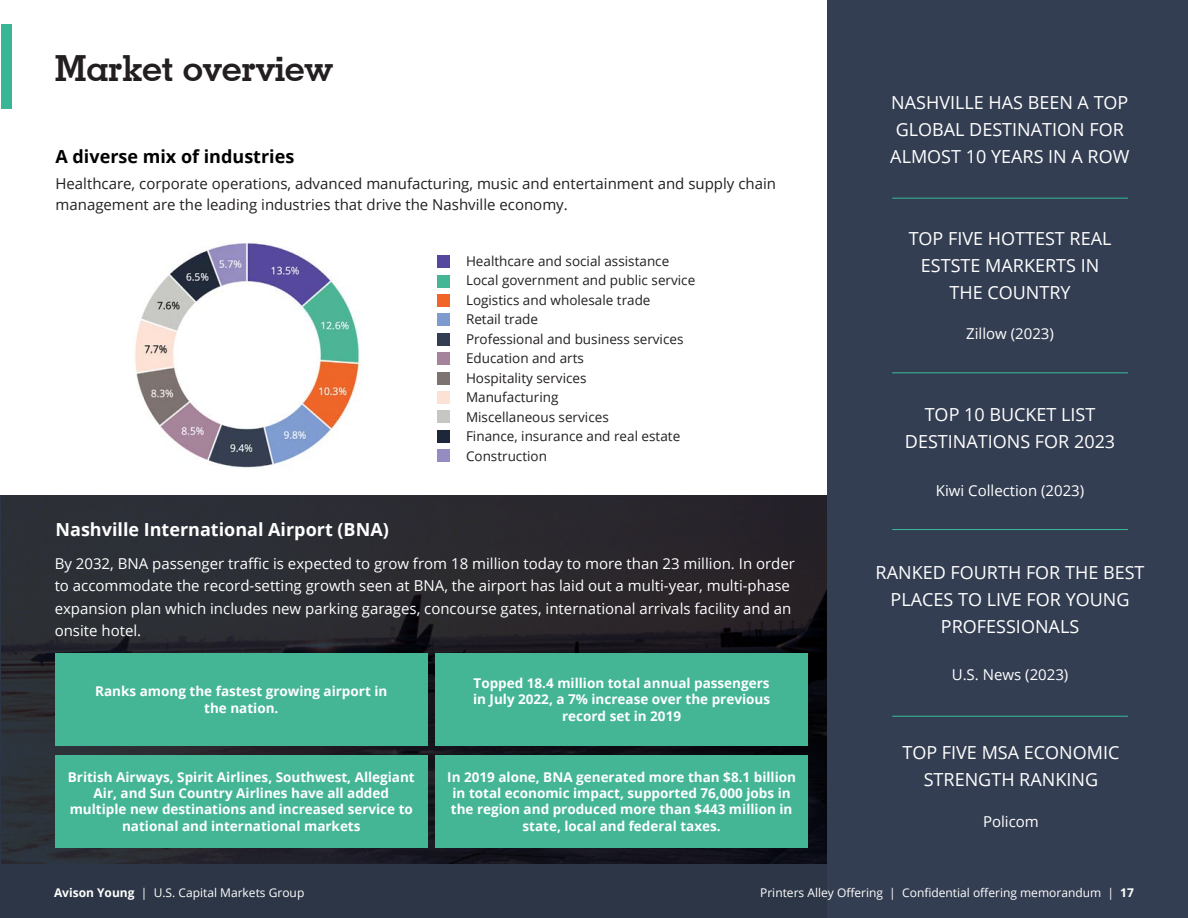
<style>
.page{position:relative;width:1188px;height:918px;background:#fff}
.page>*{position:absolute;margin:0;border:0;box-sizing:border-box;transform-origin:0 0}
.t1{font:700 36px "Geometric Slab 703 BT";letter-spacing:-.01em;color:#231f20}
.t2{font:18px/27px "Open Sans";color:#fff;text-align:center}
.H3_-_Paragraph_Heade{font:700 18px "Open Sans";color:#fff}
.H3_-_Paragraph_Heade-2{font:700 18px "Open Sans";color:#000}
.t3{font:15px/22.4px "Open Sans";color:#fff}
.t4{font:15px/21px "Open Sans";color:#231f20}
.t5{font:700 13.5px/16.2px "Open Sans";color:#fff;text-align:center}
.t6{font:13.5px "Open Sans";color:#231f20}
.t7{font:12px "Open Sans";color:#fff}
.s1{font-weight:700}
</style>
<div class="page">
<div style="left:1px;top:25px;width:11px;height:84px;background:#39b695"></div>
<svg style="left:0;top:495px;width:827px;height:423px;background:#272a32"></svg>
<div style="left:827px;top:0;width:361px;height:918px;background:#343e52"></div>
<div style="left:55px;top:755px;width:373px;height:92px;background:#44b696"></div>
<img style="left:135px;top:242px;width:225px;height:226px">
<div style="left:437px;top:256px;width:13px;height:12px;background:#54479d"></div>
<div style="left:437px;top:275px;width:13px;height:12px;background:#44b696"></div>
<div style="left:437px;top:294px;width:13px;height:13px;background:#f06427"></div>
<div style="left:437px;top:314px;width:13px;height:12px;background:#7e9bd0"></div>
<div style="left:437px;top:333px;width:13px;height:12px;background:#343e52"></div>
<div style="left:437px;top:353px;width:13px;height:12px;background:#a5849b"></div>
<div style="left:437px;top:372px;width:13px;height:12px;background:#7d7370"></div>
<div style="left:437px;top:391px;width:13px;height:13px;background:#fce2d4"></div>
<div style="left:437px;top:411px;width:13px;height:12px;background:#c6c7c3"></div>
<div style="left:437px;top:430px;width:13px;height:12px;background:#1e2739"></div>
<div style="left:437px;top:450px;width:13px;height:12px;background:#958dc2"></div>
<div style="left:55px;top:653px;width:373px;height:92px;background:#44b696"></div>
<div style="left:435px;top:653px;width:373px;height:92px;background:#44b696"></div>
<div style="left:435px;top:755px;width:373px;height:92px;background:#44b696"></div>
<hr style="left:892px;top:529px;width:236px;height:1px;background:#39b695">
<hr style="left:892px;top:716px;width:236px;height:1px;background:#39b695">
<hr style="left:892px;top:372px;width:236px;height:1px;background:#39b695">
<hr style="left:892px;top:198px;width:236px;height:1px;background:#39b695">
<p class="t1" style="left:55px;top:46px;width:280px">Market overview</p>
<p class="H3_-_Paragraph_Heade-2" style="left:56px;top:143px;width:240px">A diverse mix of industries</p>
<p class="t4" style="left:56px;top:173px;width:722px">Healthcare, corporate operations, advanced manufacturing, music and entertainment and supply chain management are the leading industries that drive the Nashville economy.</p>
<p class="H3_-_Paragraph_Heade" style="left:56px;top:517px;width:335px">Nashville International Airport (BNA)</p>
<p class="t6" style="left:466px;top:252px;width:205px">Healthcare and social assistance</p>
<p class="t6" style="left:466px;top:271px;width:231px">Local government and public service</p>
<p class="t6" style="left:466px;top:291px;width:186px">Logistics and wholesale trade</p>
<p class="t6" style="left:466px;top:310px;width:74px">Retail trade</p>
<p class="t6" style="left:466px;top:330px;width:219px">Professional and business services</p>
<p class="t6" style="left:466px;top:349px;width:119px">Education and arts</p>
<p class="t6" style="left:466px;top:369px;width:122px">Hospitality services</p>
<p class="t6" style="left:466px;top:388px;width:94px">Manufacturing</p>
<p class="t6" style="left:466px;top:408px;width:144px">Miscellaneous services</p>
<p class="t6" style="left:466px;top:427px;width:216px">Finance, insurance and real estate</p>
<p class="t6" style="left:466px;top:447px;width:83px">Construction</p>
<p class="t3" style="left:55px;top:552px;width:742px">By 2032, BNA passenger traffic is expected to grow from 18 million today to more than 23 million. In order to accommodate the record-setting growth seen at BNA, the airport has laid out a multi-year, multi-phase expansion plan which includes new parking garages, concourse gates, international arrivals facility and an onsite hotel.</p>
<p class="t5" style="left:95px;top:683px;width:294px">Ranks among the fastest growing airport in the nation.</p>
<p class="t5" style="left:473px;top:675px;width:299px">Topped 18.4 million total annual passengers in July 2022, a 7% increase over the previous record set in 2019</p>
<p class="t5" style="left:68px;top:769px;width:349px">British Airways, Spirit Airlines, Southwest, Allegiant Air, and Sun Country Airlines have all added multiple new destinations and increased service to national and international markets</p>
<p class="t5" style="left:447px;top:769px;width:350px">In 2019 alone, BNA generated more than $8.1 billion in total economic impact, supported 76,000 jobs in the region and produced more than $443 million in state, local and federal taxes.</p>
<p class="t2" style="left:890px;top:88px;width:241px">NASHVILLE HAS BEEN A TOP<br>GLOBAL DESTINATION FOR<br>ALMOST 10 YEARS IN A ROW</p>
<p class="t2" style="left:909px;top:225px;width:204px">TOP FIVE HOTTEST REAL<br>ESTSTE MARKERTS IN</p>
<p class="t2" style="left:950px;top:279px;width:123px">THE COUNTRY</p>
<p class="t3" style="left:966px;top:322px;width:89px">Zillow (2023)</p>
<p class="t2" style="left:925px;top:400px;width:172px">TOP 10 BUCKET LIST</p>
<p class="t2" style="left:905px;top:427px;width:212px">DESTINATIONS FOR 2023</p>
<p class="t3" style="left:936px;top:479px;width:150px">Kiwi Collection (2023)</p>
<p class="t2" style="left:876px;top:559px;width:270px">RANKED FOURTH FOR THE BEST<br>PLACES TO LIVE FOR YOUNG<br>PROFESSIONALS</p>
<p class="t3" style="left:952px;top:663px;width:118px">U.S. News (2023)</p>
<p class="t2" style="left:902px;top:738px;width:219px">TOP FIVE MSA ECONOMIC<br>STRENGTH RANKING</p>
<p class="t3" style="left:983px;top:810px;width:57px">Policom</p>
<p class="t7" style="left:54px;top:884px;width:252px"><span class="s1">Avison Young</span> | U.S. Capital Markets Group</p>
<p class="t7" style="left:760px;top:884px;width:375px">Printers Alley Offering | Confidential offering memorandum | <span class="s1">17</span></p>
</div>
